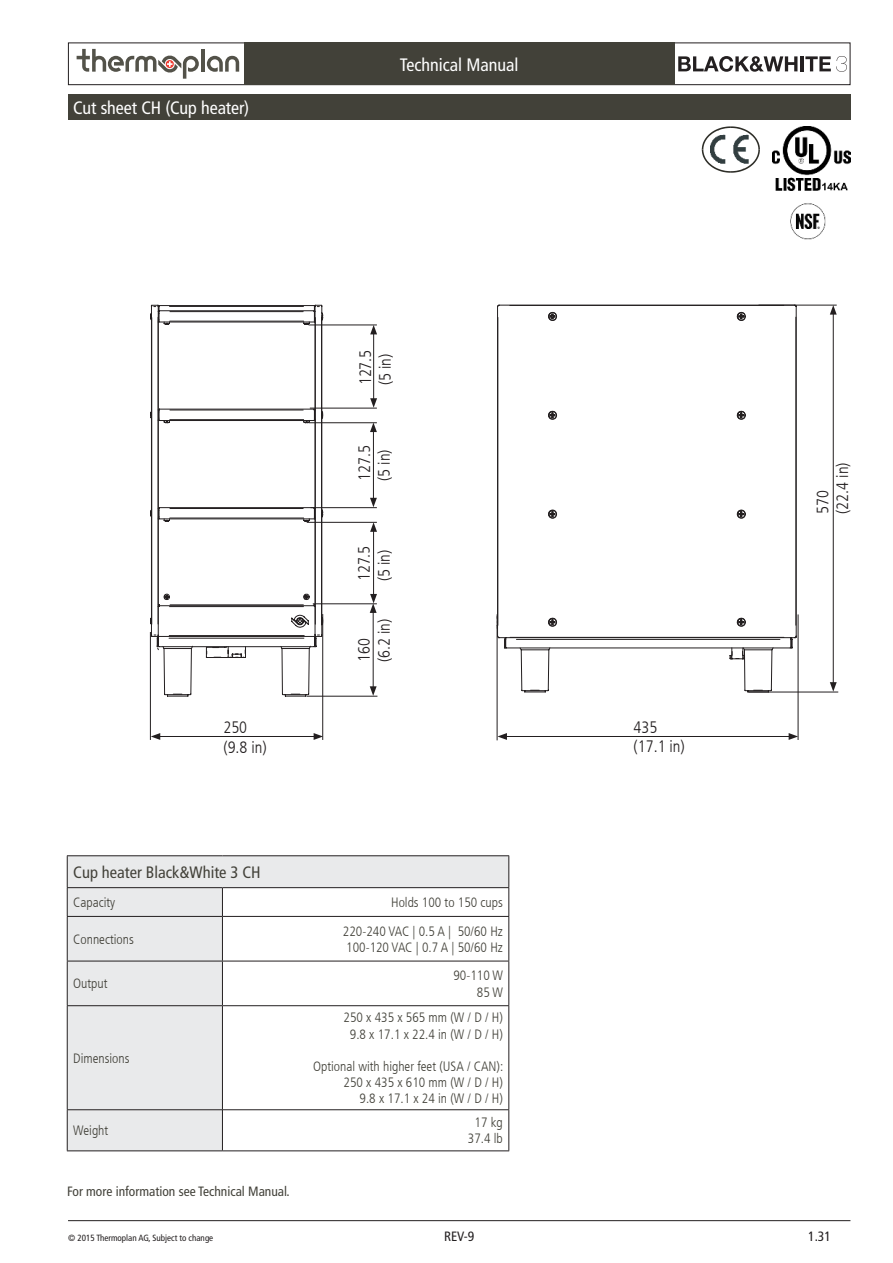
<style>
.page{position:relative;width:893px;height:1263px;background:#fff}
.page>*{position:absolute;margin:0;border:0;box-sizing:border-box;transform-origin:0 0}
.t1{font:condensed 18px "Frutiger LT Com";color:#fff}
.t2{font:300 condensed 16.5px/19.8px "Frutiger LT Com";color:#231f20}
.t3{font:condensed 16.5px "Frutiger LT Com";color:#424139}
.t4{font:300 condensed 13.5px/16.2px "Frutiger LT Com";color:#424139;text-align:right}
.t5{font:condensed 13.5px "Frutiger LT Com";color:#424139}
.t6{font:condensed 13.5px "Frutiger LT Com";color:#231f20}
.t7{font:condensed 9px "Frutiger LT Com";color:#231f20}
</style>
<div class="page">
<hr style="left:68px;top:1220px;width:782px;height:1px;background:#231f20">
<div style="left:68px;top:95px;width:782px;height:25px;background:#424139"></div>
<div style="left:68px;top:43px;width:782px;height:42px;border:1px solid #231f20"></div>
<svg style="left:207px;top:56px;width:32px;height:16px"></svg>
<svg style="left:77px;top:49px;width:122px;height:30px"></svg>
<hr style="left:201px;top:49px;width:3px;height:23px;background:#535249">
<svg style="left:678px;top:56px;width:119px;height:16px"></svg>
<hr style="left:800px;top:56px;width:4px;height:15px;background:#231f20">
<svg style="left:805px;top:56px;width:42px;height:16px"></svg>
<div style="left:244px;top:43px;width:430px;height:42px;background:#424139"></div>
<svg style="left:68px;top:856px;width:440px;height:294px"></svg>
<hr style="left:67px;top:1109px;width:155px;height:1px;background:#231f20">
<hr style="left:67px;top:1110px;width:1px;height:40px;background:#231f20">
<hr style="left:223px;top:1109px;width:286px;height:1px;background:#231f20">
<hr style="left:508px;top:1110px;width:1px;height:40px;background:#231f20">
<hr style="left:67px;top:1150px;width:155px;height:1px;background:#231f20">
<hr style="left:222px;top:1150px;width:287px;height:1px;background:#231f20">
<hr style="left:67px;top:855px;width:155px;height:1px;background:#231f20">
<hr style="left:67px;top:856px;width:1px;height:31px;background:#231f20">
<hr style="left:222px;top:855px;width:287px;height:1px;background:#231f20">
<hr style="left:508px;top:856px;width:1px;height:31px;background:#231f20">
<hr style="left:67px;top:887px;width:155px;height:1px;background:#231f20">
<svg style="left:67px;top:888px;width:1px;height:28px"></svg>
<hr style="left:222px;top:887px;width:287px;height:1px;background:#231f20">
<svg style="left:222px;top:888px;width:1px;height:28px"></svg>
<svg style="left:508px;top:888px;width:1px;height:28px"></svg>
<hr style="left:67px;top:916px;width:155px;height:1px;background:#231f20">
<hr style="left:67px;top:917px;width:1px;height:44px;background:#231f20">
<hr style="left:222px;top:916px;width:287px;height:1px;background:#231f20">
<hr style="left:222px;top:917px;width:1px;height:44px;background:#231f20">
<hr style="left:508px;top:917px;width:1px;height:44px;background:#231f20">
<hr style="left:67px;top:961px;width:155px;height:1px;background:#231f20">
<hr style="left:67px;top:961px;width:1px;height:44px;background:#231f20">
<hr style="left:222px;top:961px;width:287px;height:1px;background:#231f20">
<hr style="left:222px;top:961px;width:1px;height:44px;background:#231f20">
<hr style="left:508px;top:961px;width:1px;height:44px;background:#231f20">
<hr style="left:67px;top:1005px;width:155px;height:1px;background:#231f20">
<hr style="left:67px;top:1006px;width:1px;height:103px;background:#231f20">
<hr style="left:222px;top:1005px;width:287px;height:1px;background:#231f20">
<hr style="left:222px;top:1006px;width:1px;height:104px;background:#231f20">
<hr style="left:508px;top:1006px;width:1px;height:103px;background:#231f20">
<hr style="left:222px;top:1110px;width:1px;height:40px;background:#231f20">
<svg style="left:150px;top:305px;width:174px;height:392px"></svg>
<svg style="left:497px;top:305px;width:300px;height:388px"></svg>
<svg style="left:702px;top:126px;width:58px;height:47px"></svg>
<hr style="left:758px;top:305px;width:79px;height:1px;background:#231f20">
<hr style="left:748px;top:692px;width:90px;height:1px;background:#231f20">
<hr style="left:833px;top:312px;width:1px;height:372px;background:#231f20">
<svg style="left:830px;top:305px;width:7px;height:10px"></svg>
<svg style="left:830px;top:682px;width:7px;height:10px"></svg>
<hr style="left:150px;top:632px;width:1px;height:108px;background:#231f20">
<hr style="left:322px;top:614px;width:1px;height:126px;background:#231f20">
<hr style="left:158px;top:736px;width:158px;height:1px;background:#231f20">
<svg style="left:151px;top:733px;width:9px;height:7px"></svg>
<svg style="left:314px;top:733px;width:9px;height:7px"></svg>
<hr style="left:497px;top:614px;width:1px;height:126px;background:#231f20">
<hr style="left:798px;top:614px;width:1px;height:126px;background:#231f20">
<hr style="left:505px;top:736px;width:286px;height:1px;background:#231f20">
<svg style="left:497px;top:733px;width:10px;height:7px"></svg>
<svg style="left:789px;top:733px;width:9px;height:7px"></svg>
<hr style="left:313px;top:603px;width:64px;height:1px;background:#231f20">
<hr style="left:307px;top:522px;width:70px;height:1px;background:#231f20">
<hr style="left:311px;top:507px;width:66px;height:1px;background:#231f20">
<hr style="left:309px;top:422px;width:68px;height:1px;background:#231f20">
<hr style="left:310px;top:408px;width:67px;height:1px;background:#231f20">
<hr style="left:309px;top:325px;width:68px;height:1px;background:#231f20">
<hr style="left:373px;top:529px;width:1px;height:67px;background:#231f20">
<svg style="left:370px;top:522px;width:7px;height:10px"></svg>
<hr style="left:373px;top:430px;width:1px;height:70px;background:#231f20">
<svg style="left:370px;top:423px;width:7px;height:9px"></svg>
<svg style="left:370px;top:498px;width:7px;height:9px"></svg>
<hr style="left:373px;top:332px;width:1px;height:69px;background:#231f20">
<svg style="left:370px;top:325px;width:7px;height:9px"></svg>
<svg style="left:370px;top:398px;width:7px;height:10px"></svg>
<hr style="left:307px;top:696px;width:70px;height:1px;background:#231f20">
<hr style="left:373px;top:610px;width:1px;height:79px;background:#231f20">
<svg style="left:370px;top:594px;width:7px;height:19px"></svg>
<svg style="left:370px;top:686px;width:7px;height:10px"></svg>
<img style="left:772px;top:126px;width:78px;height:65px">
<img style="left:790px;top:203px;width:36px;height:37px">
<h1 class="t1" style="left:73px;top:100px;width:178px">Cut sheet CH (Cup heater)</h1>
<h1 class="t1" style="left:400px;top:58px;width:120px">Technical Manual</h1>
<p class="t2" style="left:357px;top:385px;width:37px;rotate:-90deg">127.5 (5 in)</p>
<p class="t2" style="left:356px;top:481px;width:37px;rotate:-90deg">127.5 (5 in)</p>
<p class="t2" style="left:356px;top:581px;width:37px;rotate:-90deg">127.5 (5 in)</p>
<p class="t2" style="left:356px;top:662px;width:45px;rotate:-90deg">160 (6.2 in)</p>
<p class="t2" style="left:223px;top:719px;width:45px">250 (9.8 in)</p>
<p class="t2" style="left:634px;top:718px;width:53px">435 (17.1 in)</p>
<p class="t3" style="left:73px;top:865px;width:189px">Cup heater Black&amp;White 3 CH</p>
<p class="t4" style="left:73px;top:895px;width:43px">Capacity</p>
<p class="t4" style="left:391px;top:895px;width:113px">Holds 100 to 150 cups</p>
<p class="t4" style="left:73px;top:932px;width:62px">Connections</p>
<p class="t4" style="left:343px;top:924px;width:161px;text-align:left">220-240 VAC | 0.5 A | 50/60 Hz<br>100-120 VAC | 0.7 A | 50/60 Hz</p>
<p class="t4" style="left:73px;top:977px;width:36px">Output</p>
<p class="t4" style="left:453px;top:969px;width:51px">90-110 W<br>85 W</p>
<p class="t4" style="left:73px;top:1051px;width:58px">Dimensions</p>
<p class="t4" style="left:344px;top:1011px;width:161px;text-align:center">250 x 435 x 565 mm (W / D / H)<br>9.8 x 17.1 x 22.4 in (W / D / H)</p>
<p class="t4" style="left:313px;top:1059px;width:192px">Optional with higher feet (USA / CAN):<br>250 x 435 x 610 mm (W / D / H)<br>9.8 x 17.1 x 24 in (W / D / H)</p>
<p class="t4" style="left:73px;top:1124px;width:37px">Weight</p>
<p class="t4" style="left:468px;top:1116px;width:36px;text-align:center">17 kg<br>37.4 lb</p>
<p class="t5" style="left:67px;top:1186px;width:224px">For more information see Technical Manual.</p>
<p class="t2" style="left:814px;top:514px;width:53px;rotate:-90deg">570 (22.4 in)</p>
<p class="t7" style="left:68px;top:1234px;width:147px">© 2015 Thermoplan AG, Subject to change</p>
<p class="t6" style="left:444px;top:1228px;width:32px">REV-9</p>
<p class="t6" style="left:808px;top:1231px;width:24px">1.31</p>
</div>
